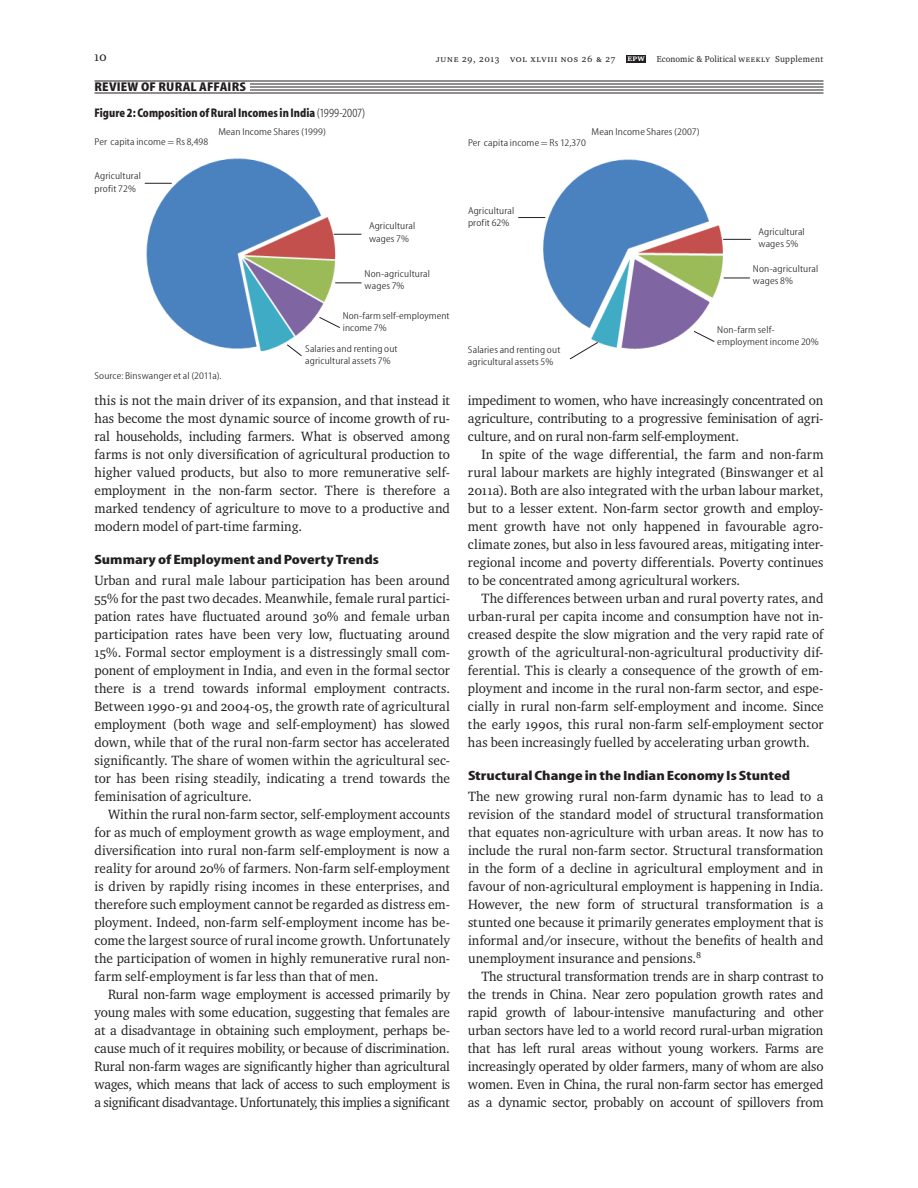
<style>
.page{position:relative;width:918px;height:1188px;background:#fff}
.page>*{position:absolute;margin:0;border:0;box-sizing:border-box;transform-origin:0 0}
.t1{font:13.8px/18px "EPW Charter";letter-spacing:-.005em;color:#231f20;text-align:justify}
.t2{font:800 13.5px "EPW Sans 3";color:#231f20;scale:1.2 1}
.t3{font:13.5px "EPW Charter";color:#231f20}
.t4{font:800 12.75px "EPW Sans 3";letter-spacing:.01em;color:#231f20;scale:1.11 1}
.t5{font:800 12.6px "EPW Sans 3";letter-spacing:.005em;color:#231f20;scale:.96 1}
.t6{font:300 10.05px/12.6px "EPW Sans 1";letter-spacing:.01em;color:#231f20;scale:1.15 1}
.t7{font:9.75px "EPW Charter Scap";letter-spacing:.055em;color:#231f20}
.t8{font:9px "EPW Charter";letter-spacing:.025em;color:#231f20}
.s1{font-weight:700;font-size:9px;color:#fff}
.s2{font-family:"EPW Charter Scap"}
.s3{font-family:"EPW Sans 1";font-weight:300}
</style>
<div class="page">
<hr style="left:94px;top:81px;width:730px;height:1px;background:#231f20">
<hr style="left:94px;top:84px;width:730px;height:1px;background:#231f20">
<hr style="left:94px;top:87px;width:730px;height:1px;background:#231f20">
<hr style="left:94px;top:90px;width:730px;height:1px;background:#231f20">
<hr style="left:94px;top:93px;width:730px;height:1px;background:#231f20">
<div style="left:94px;top:82px;width:156px;height:10px;background:#fff"></div>
<div style="left:626px;top:55px;width:20px;height:8px;background:#231f20"></div>
<img style="left:543px;top:159px;width:183px;height:191px">
<img style="left:144px;top:158px;width:192px;height:193px">
<svg style="left:334px;top:234px;width:28px;height:1px"></svg>
<svg style="left:335px;top:283px;width:27px;height:1px"></svg>
<svg style="left:319px;top:317px;width:21px;height:11px"></svg>
<svg style="left:287px;top:344px;width:15px;height:12px"></svg>
<svg style="left:145px;top:183px;width:27px;height:1px"></svg>
<svg style="left:518px;top:217px;width:27px;height:1px"></svg>
<svg style="left:723px;top:239px;width:28px;height:1px"></svg>
<svg style="left:724px;top:278px;width:26px;height:1px"></svg>
<svg style="left:694px;top:331px;width:21px;height:11px"></svg>
<svg style="left:569px;top:342px;width:29px;height:17px"></svg>
<p class="t3" style="left:94px;top:50px;width:14px">10</p>
<p class="t7" style="left:436px;top:53px;width:210px">June 29, 2013 vol xlviII nos 26 &amp; 27 <span class="s1">EPW</span></p>
<p class="t8" style="left:657px;top:55px;width:168px">Economic &amp; Political <span class="s2">Weekly</span> Supplement</p>
<p class="t4" style="left:94px;top:82px;width:138px">REVIEW OF RURAL AFFAIRS</p>
<p class="t5" style="left:94px;top:108px;width:284px">Figure 2: Composition of Rural Incomes in India <span class="s3">(1999-2007)</span></p>
<p class="t6" style="left:218px;top:126px;width:95px">Mean Income Shares (1999)</p>
<p class="t6" style="left:592px;top:126px;width:96px">Mean Income Shares (2007)</p>
<p class="t6" style="left:95px;top:136px;width:100px">Per capita income = Rs 8,498</p>
<p class="t6" style="left:468px;top:138px;width:104px">Per capita income = Rs 12,370</p>
<p class="t6" style="left:94px;top:170px;width:42px">Agricultural profit 72%</p>
<p class="t6" style="left:94px;top:370px;width:112px">Source: Binswanger et al (2011a).</p>
<p class="t6" style="left:369px;top:221px;width:42px">Agricultural wages 7%</p>
<p class="t6" style="left:365px;top:268px;width:58px">Non-agricultural wages 7%</p>
<p class="t6" style="left:343px;top:310px;width:94px">Non-farm self-employment income 7%</p>
<p class="t6" style="left:305px;top:343px;width:82px">Salaries and renting out agricultural assets 7%</p>
<p class="t1" style="left:94px;top:392px;width:357px">this is not the main driver of its expansion, and that i nstead it has become the most dynamic source of income growth of ru&shy;ral households, including farmers. What is observed among farms is not only diversification of agricultural production to higher valued products, but also to more remunerative self&shy;employment in the non-farm sector. There is therefore a marked tendency of agriculture to move to a productive and modern model of part-time farming.</p>
<p class="t2" style="left:94px;top:554px;width:239px">Summary of Employment and Poverty Trends</p>
<p class="t1" style="left:94px;top:572px;width:357px">Urban and rural male labour participation has been around 55% for the past two decades. Meanwhile, female rural partici&shy;pation rates have fluctuated around 30% and female urban participation rates have been very low, fluctuating around 15%. Formal sector employment is a distressingly small com&shy;ponent of employment in India, and even in the formal sector there is a trend towards informal employment contracts.<br>B etween 1990-91 and 2004-05, the growth rate of agricultural employment (both wage and self-employment) has slowed down, while that of the rural non-farm sector has accelerated significantly. The share of women within the agricultural sec&shy;tor has been rising steadily, indicating a trend towards the feminisation of agriculture.</p>
<p class="t1" style="left:94px;top:806px;width:357px;text-indent:14px">Within the rural non-farm sector, self-employment accounts for as much of employment growth as wage employment, and diversification into rural non-farm self-employment is now a reality for around 20% of farmers. Non-farm self-employment is driven by rapidly rising incomes in these enterprises, and therefore such employment cannot be regarded as distress em&shy;ployment. Indeed, non-farm self-employment income has be&shy;come the largest source of rural income growth. Unfortunately the participation of women in highly remunerative rural non&shy;farm self-employment is far less than that of men.</p>
<p class="t1" style="left:94px;top:986px;width:357px;text-indent:14px">Rural non-farm wage employment is accessed primarily by young males with some education, suggesting that females are at a disadvantage in obtaining such employment, perhaps be&shy;cause much of it requires mobility, or because of discrimi nation.<br>Rural non-farm wages are significantly higher than agricultural wages, which means that lack of access to such employment is a significant disadvantage. Unfortunately, this implies a significant</p>
<p class="t6" style="left:468px;top:205px;width:42px">Agricultural profit 62%</p>
<p class="t6" style="left:468px;top:344px;width:82px;line-height:12px">Salaries and renting out agricultural assets 5%</p>
<p class="t6" style="left:758px;top:226px;width:42px;line-height:12px">Agricultural wages 5%</p>
<p class="t6" style="left:753px;top:263px;width:58px;line-height:12px">Non-agricultural wages 8%</p>
<p class="t6" style="left:717px;top:324px;width:90px;line-height:12px">Non-farm self&shy;employment income 20%</p>
<p class="t1" style="left:468px;top:392px;width:357px">impediment to women, who have increasingly concentrated on agriculture, contributing to a progressive feminisation of agri&shy;culture, and on rural non-farm self-employment.</p>
<p class="t1" style="left:468px;top:446px;width:357px;text-indent:14px">In spite of the wage differential, the farm and non-farm r ural labour markets are highly integrated (Binswanger et al 2011a). Both are also integrated with the urban labour market, but to a lesser extent. Non-farm sector growth and employ&shy;ment growth have not only happened in favourable agro&shy;climate zones, but also in less favoured areas, mitigating inter&shy;regional income and poverty differentials. Poverty continues to be concentrated among agricultural workers.</p>
<p class="t1" style="left:468px;top:590px;width:357px;text-indent:14px">The differences between urban and rural poverty rates, and urban-rural per capita income and consumption have not in&shy;creased despite the slow migration and the very rapid rate of growth of the agricultural-non-agricultural productivity dif&shy;ferential. This is clearly a consequence of the growth of em&shy;ployment and income in the rural non-farm sector, and espe&shy;cially in rural non-farm self-employment and income. Since the early 1990s, this rural non-farm self-employment sector has been increasingly fuelled by accelerating urban growth.</p>
<p class="t2" style="left:468px;top:770px;width:270px">Structural Change in the Indian Economy Is Stunted</p>
<p class="t1" style="left:468px;top:788px;width:357px">The new growing rural non-farm dynamic has to lead to a r evision of the standard model of structural transformation that equates non-agriculture with urban areas. It now has to include the rural non-farm sector. Structural transformation in the form of a decline in agricultural employment and in f avour of non-agricultural employment is happening in India.<br>However, the new form of structural transformation is a stunted one because it primarily generates employment that is informal and/or insecure, without the benefits of health and un employment insurance and pensions.<sup>8</sup></p>
<p class="t1" style="left:468px;top:968px;width:357px;text-indent:14px">The structural transformation trends are in sharp contrast to the trends in China. Near zero population growth rates and rapid growth of labour-intensive manufacturing and other u rban sectors have led to a world record rural-urban migration that has left rural areas without young workers. Farms are i ncreasingly operated by older farmers, many of whom are also women. Even in China, the rural non-farm sector has emerged as a dynamic sector, probably on account of spillovers from</p>
</div>
